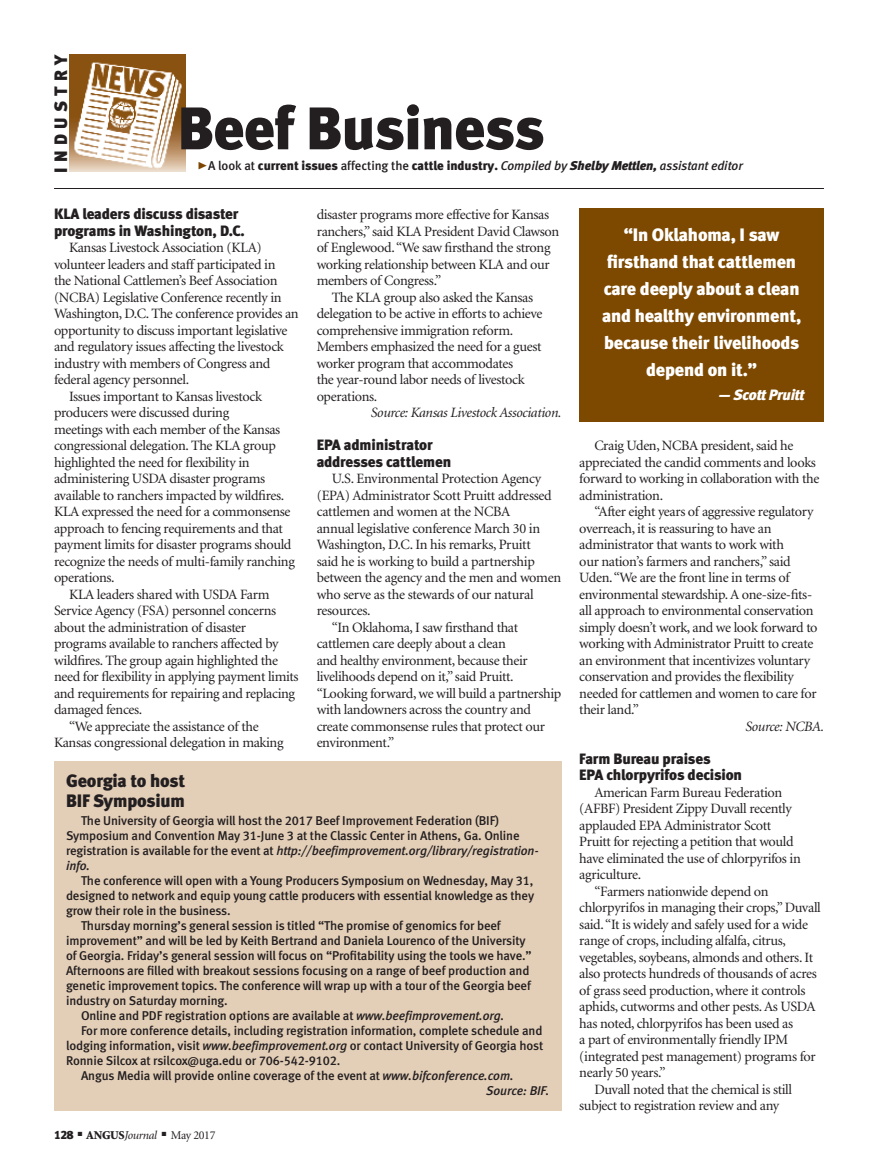
<style>
.page{position:relative;width:878px;height:1168px;background:#fff}
.page>*{position:absolute;margin:0;border:0;box-sizing:border-box;transform-origin:0 0}
.t1{font:60px "Meta Black LF";letter-spacing:-.015em;color:#231f20}
.reverse_pull_quote{font:18px/27px "Meta Black LF";letter-spacing:-.01em;color:#fff;text-align:center}
.sidebar_headline{font:18px/19.5px "Meta Black LF";letter-spacing:-.01em;color:#231f20}
.sidebar_headline-2{font:18px "Meta Black LF";letter-spacing:.29em;color:#231f20}
.subhead{font:15px/16.5px "Meta Black LF";letter-spacing:-.015em;color:#231f20}
.reverse_pull_quote-2{font:italic 15px "Meta Black LF";letter-spacing:-.015em;color:#fff}
.body_text{font:14.25px/16.5px "Minion";letter-spacing:-.025em;color:#231f20}
.body_text-2{font:italic 14.25px "Minion";letter-spacing:-.025em;color:#231f20}
.sidebar_text{font:12.75px/15px "Meta Medium LF";letter-spacing:-.01em;color:#231f20}
.t2{font:12.75px "Meta Black LF";letter-spacing:-.005em;color:#231f20}
.subhead-2{font:italic 12.75px "Meta Medium LF";letter-spacing:-.01em;color:#231f20}
.t3{font:italic 12px "Minion";letter-spacing:-.025em;color:#231f20}
.s1{font-family:"Meta Black Caps Expert";font-size:21px;color:#7d4400}
.s2{font-family:"Meta Medium LF"}
.s3{font-family:"Meta Medium LF";font-style:italic}
.s4{font-style:italic}
.s5{font-family:"Meta Black LF";font-style:normal}
.s6{font-weight:900;font-style:normal}
.s7{font-style:normal}
</style>
<div class="page">
<img style="left:69px;top:54px;width:117px;height:118px">
<hr style="left:54px;top:188px;width:770px;height:1px;background:#231f20">
<div style="left:54px;top:761px;width:507px;height:349px;background:#e3ceb7"></div>
<div style="left:579px;top:209px;width:245px;height:213px;background:#7d4900"></div>
<p class="sidebar_headline-2" style="left:50px;top:173px;width:120px;rotate:-90deg">INDUSTRY</p>
<p class="t1" style="left:178px;top:92px;width:368px">Beef Business</p>
<p class="t2" style="left:197px;top:158px;width:547px"><span class="s1">@</span><span class="s2">A look at</span> current issues <span class="s2">affecting the</span> cattle industry. <span class="s3">Compiled by</span> <span class="s4">Shelby Mettlen,</span> <span class="s3">assistant editor</span></p>
<p class="subhead" style="left:54px;top:205px;width:192px">KLA leaders discuss disaster programs in Washington, D.C.</p>
<p class="body_text" style="left:54px;top:240px;width:246px;text-indent:15px">Kansas Livestock Association (KLA) volunteer leaders and staff participated in<br>the National Cattlemen’s Beef Association (NCBA) Legislative Conference recently in Washington, D.C. The conference provides an opportunity to discuss important legislative and regulatory issues affecting the livestock industry with members of Congress and federal agency personnel.</p>
<p class="body_text" style="left:54px;top:388px;width:242px;text-indent:15px">Issues important to Kansas livestock producers were discussed during<br>meetings with each member of the Kansas congressional delegation. The KLA group highlighted the need for flexibility in administering USDA disaster programs available to ranchers impacted by wildfires.<br>KLA expressed the need for a commonsense approach to fencing requirements and that payment limits for disaster programs should recognize the needs of multi-family ranching operations.</p>
<p class="body_text" style="left:54px;top:586px;width:246px;text-indent:15px">KLA leaders shared with USDA Farm Service Agency (FSA) personnel concerns about the administration of disaster programs available to ranchers affected by wildfires. The group again highlighted the need for flexibility in applying payment limits and requirements for repairing and replacing damaged fences.</p>
<p class="body_text" style="left:54px;top:718px;width:231px;text-indent:15px">“We appreciate the assistance of the<br>Kansas congressional delegation in making</p>
<p class="body_text" style="left:316px;top:207px;width:244px">disaster programs more effective for Kansas ranchers,” said KLA President David Clawson of Englewood. “We saw firsthand the strong working relationship between KLA and our members of Congress.”</p>
<p class="body_text" style="left:316px;top:289px;width:227px;text-indent:15px">The KLA group also asked the Kansas delegation to be active in efforts to achieve comprehensive immigration reform.<br>Members emphasized the need for a guest worker program that accommodates<br>the year-round labor needs of livestock operations.</p>
<p class="body_text-2" style="left:371px;top:405px;width:192px">Source: Kansas Livestock Association.</p>
<p class="subhead" style="left:316px;top:436px;width:136px">EPA administrator addresses cattlemen</p>
<p class="body_text" style="left:316px;top:471px;width:246px;text-indent:15px">U.S. Environmental Protection Agency (EPA) Administrator Scott Pruitt addressed cattlemen and women at the NCBA<br>annual legislative conference March 30 in Washington, D.C. In his remarks, Pruitt<br>said he is working to build a partnership between the agency and the men and women who serve as the stewards of our natural resources.</p>
<p class="body_text" style="left:316px;top:619px;width:246px;text-indent:15px">“In Oklahoma, I saw firsthand that cattlemen care deeply about a clean<br>and healthy environment, because their livelihoods depend on it,” said Pruitt. “Looking forward, we will build a partnership with landowners across the country and create commonsense rules that protect our environment.”</p>
<p class="sidebar_headline" style="left:66px;top:771px;width:121px">Georgia to host<br>BIF Symposium</p>
<p class="sidebar_text" style="left:66px;top:812px;width:474px;text-indent:15px">The University of Georgia will host the 2017 Beef Improvement Federation (BIF)<br>Symposium and Convention May 31-June 3 at the Classic Center in Athens, Ga. Online registration is available for the event at <span class="s4">http://beefimprovement.org/library/registration&shy;info.</span></p>
<p class="sidebar_text" style="left:66px;top:872px;width:469px;text-align:justify;text-indent:15px">The conference will open with a Young Producers Symposium on Wednesday, May 31, designed to network and equip young cattle producers with essential knowledge as they grow their role in the business.</p>
<p class="sidebar_text" style="left:66px;top:917px;width:467px;text-indent:15px">Thursday morning’s general session is titled “The promise of genomics for beef improvement” and will be led by Keith Bertrand and Daniela Lourenco of the University of Georgia. Friday’s general session will focus on “Profitability using the tools we have.” Afternoons are filled with breakout sessions focusing on a range of beef production and genetic improvement topics. The conference will wrap up with a tour of the Georgia beef industry on Saturday morning.</p>
<p class="sidebar_text" style="left:81px;top:1007px;width:425px">Online and PDF registration options are available at <span class="s4">www.beefimprovement.org.</span></p>
<p class="sidebar_text" style="left:66px;top:1022px;width:478px;text-align:justify;text-indent:15px">For more conference details, including registration information, complete schedule and lodging information, visit <span class="s4">www.beefimprovement.org</span> or contact University of Georgia host Ronnie Silcox at rsilcox@uga.edu or 706-542-9102.</p>
<p class="sidebar_text" style="left:81px;top:1067px;width:434px">Angus Media will provide online coverage of the event at <span class="s4">www.bifconference.com.</span></p>
<p class="subhead-2" style="left:486px;top:1082px;width:65px">Source: BIF.</p>
<p class="t3" style="left:54px;top:1129px;width:163px"><span class="s5">128</span> ■ <span class="s6">ANGUS</span>Journal ■ <span class="s7">May 2017</span></p>
<p class="reverse_pull_quote" style="left:602px;top:221px;width:201px">“In Oklahoma, I saw firsthand that cattlemen care deeply about a clean and healthy environment, because their livelihoods depend on it.”</p>
<p class="reverse_pull_quote-2" style="left:718px;top:385px;width:87px">— Scott Pruitt</p>
<p class="body_text" style="left:579px;top:438px;width:241px;text-indent:15px">Craig Uden, NCBA president, said he appreciated the candid comments and looks forward to working in collaboration with the administration.</p>
<p class="body_text" style="left:579px;top:504px;width:240px;text-indent:15px">“After eight years of aggressive regulatory overreach, it is reassuring to have an administrator that wants to work with<br>our nation’s farmers and ranchers,” said Uden. “We are the front line in terms of environmental stewardship. A one-size-fits&shy;all approach to environmental conservation simply doesn’t work, and we look forward to working with Administrator Pruitt to create an environment that incentivizes voluntary conservation and provides the flexibility needed for cattlemen and women to care for their land.”</p>
<p class="body_text-2" style="left:745px;top:719px;width:80px">Source: NCBA.</p>
<p class="subhead" style="left:579px;top:750px;width:164px">Farm Bureau praises<br>EPA chlorpyrifos decision</p>
<p class="body_text" style="left:579px;top:784px;width:223px;text-indent:15px">American Farm Bureau Federation (AFBF) President Zippy Duvall recently applauded EPA Administrator Scott Pruitt for rejecting a petition that would have eliminated the use of chlorpyrifos in agriculture.</p>
<p class="body_text" style="left:579px;top:883px;width:243px;text-indent:15px">“Farmers nationwide depend on chlorpyrifos in managing their crops,” Duvall said. “It is widely and safely used for a wide range of crops, including alfalfa, citrus, vegetables, soybeans, almonds and others. It also protects hundreds of thousands of acres of grass seed production, where it controls aphids, cutworms and other pests. As USDA has noted, chlorpyrifos has been used as<br>a part of environmentally friendly IPM (integrated pest management) programs for nearly 50 years.”</p>
<p class="body_text" style="left:579px;top:1081px;width:214px;text-indent:15px">Duvall noted that the chemical is still subject to registration review and any</p>
</div>
